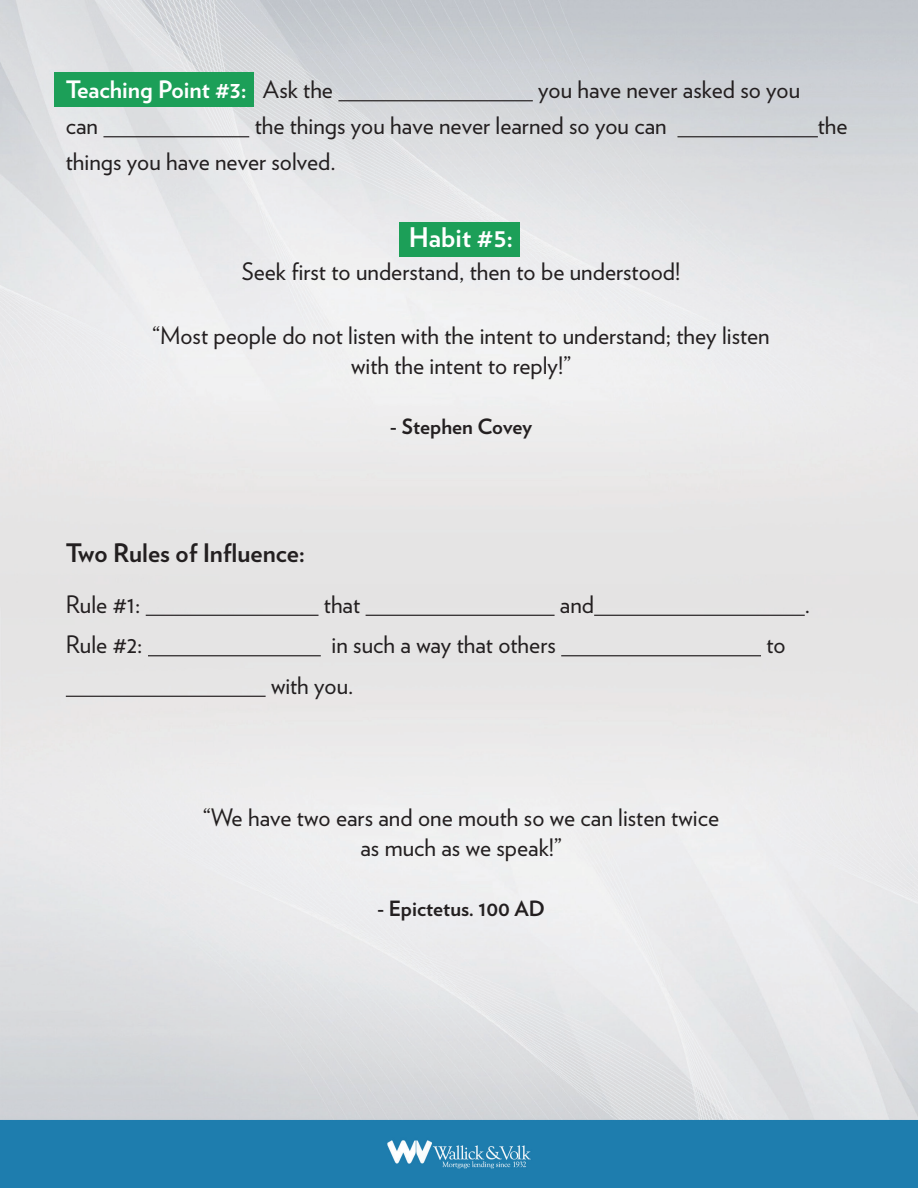
<style>
.page{position:relative;width:918px;height:1188px;background:#fff}
.page>*{position:absolute;margin:0;border:0;box-sizing:border-box;transform-origin:0 0}
.t1{font:700 180px "Verlag";color:#ee6358}
.t2{font:700 27px "Verlag";color:#fff}
.t3{font:700 25.5px "Verlag";color:#231f20}
.t4{font:24px/30px "Verlag";color:#231f20;text-align:center}
.t5{font:700 24px "Verlag";color:#fff}
.t6{font:700 21px "Verlag";color:#231f20}
.s1{font-weight:400;color:#231f20}
</style>
<div class="page">
<img style="left:0;top:0;width:918px;height:1188px">
<div style="left:400px;top:222px;width:120px;height:34px;background:#1c9f58"></div>
<div style="left:54px;top:73px;width:200px;height:34px;background:#1c9f58"></div>
<hr style="left:338px;top:100px;width:195px;height:1px;background:#231f20">
<hr style="left:103px;top:136px;width:146px;height:1px;background:#231f20">
<hr style="left:677px;top:136px;width:141px;height:1px;background:#231f20">
<hr style="left:146px;top:615px;width:173px;height:1px;background:#231f20">
<hr style="left:366px;top:615px;width:189px;height:1px;background:#231f20">
<hr style="left:594px;top:615px;width:211px;height:1px;background:#231f20">
<hr style="left:148px;top:655px;width:173px;height:1px;background:#231f20">
<hr style="left:561px;top:655px;width:200px;height:1px;background:#231f20">
<hr style="left:66px;top:696px;width:200px;height:1px;background:#231f20">
<p class="t5" style="left:66px;top:71px;width:269px">Teaching Point #3: <span class="s1">Ask the</span></p>
<p class="t4" style="left:538px;top:74px;width:263px">you have never asked so you</p>
<p class="t4" style="left:66px;top:110px;width:34px">can</p>
<p class="t4" style="left:255px;top:110px;width:414px">the things you have never learned so you can</p>
<p class="t4" style="left:818px;top:110px;width:31px">the</p>
<p class="t4" style="left:66px;top:146px;width:271px">things you have never solved.</p>
<p class="t2" style="left:409px;top:216px;width:106px">Habit #5:</p>
<p class="t4" style="left:242px;top:255px;width:440px">Seek first to understand, then to be understood!</p>
<p class="t4" style="left:152px;top:320px;width:619px">“Most people do not listen with the intent to understand; they listen with the intent to reply!”</p>
<p class="t6" style="left:390px;top:410px;width:144px">- Stephen Covey</p>
<h1 class="t1" style="left:75px;top:449px;width:65px">“</h1>
<p class="t3" style="left:66px;top:533px;width:241px">Two Rules of Influence:</p>
<p class="t4" style="left:66px;top:588px;width:76px">Rule #1:</p>
<p class="t4" style="left:324px;top:588px;width:38px">that</p>
<p class="t4" style="left:560px;top:588px;width:36px">and</p>
<p class="t4" style="left:66px;top:629px;width:78px">Rule #2:</p>
<p class="t4" style="left:332px;top:629px;width:226px">in such a way that others</p>
<p class="t4" style="left:766px;top:629px;width:21px">to</p>
<p class="t4" style="left:271px;top:669px;width:84px">with you.</p>
<p class="t4" style="left:805px;top:588px;width:7px">.</p>
<p class="t4" style="left:203px;top:801px;width:517px">“We have two ears and one mouth so we can listen twice as much as we speak!”</p>
<p class="t6" style="left:377px;top:892px;width:170px">- Epictetus. 100 AD</p>
</div>
